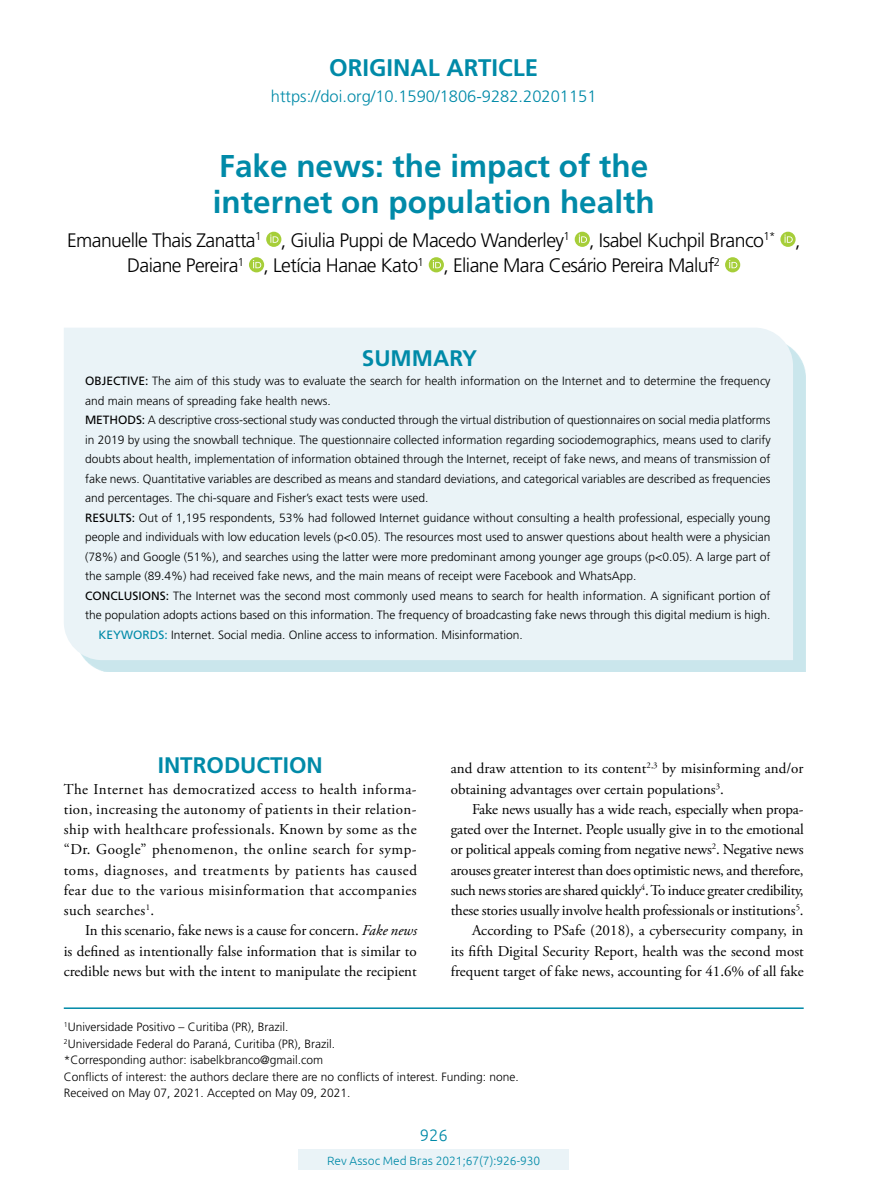
<style>
.page{position:relative;width:893px;height:1191px;background:#fff}
.page>*{position:absolute;margin:0;border:0;box-sizing:border-box;transform-origin:0 0}
.t1{font:700 31.5px/36px "Frutiger LT Std";color:#008aa8}
.t2{font:700 24px "Frutiger LT Std";color:#008aa8}
.t3{font:700 22.5px "Frutiger LT Std";color:#008aa8}
.t4{font:300 19.5px/25.5px "Frutiger LT Std";letter-spacing:-.03em;color:#000}
.t5{font:300 16.5px "Frutiger LT Std";color:#008aa8}
.t6{font:300 16.5px "Ubuntu";color:#008aa8}
.t7{font:15px/20.2px "Adobe Garamond Pro";letter-spacing:-.01em;color:#000;text-align:justify}
.t8{font:300 12px/16.5px "Frutiger LT Std";color:#000}
.t9{font:300 12px "Ubuntu";color:#008aa8}
.s1{font-weight:400}
.s2{font-weight:400;color:#008aa8}
.s3{font-style:italic}
</style>
<div class="page">
<div style="left:299px;top:1149px;width:270px;height:21px;background:#eaf3f7"></div>
<div style="left:76px;top:339px;width:729px;height:333px;background:#cae6ec"></div>
<div style="left:64px;top:328px;width:729px;height:332px;background:#eaf3f7"></div>
<div style="left:266px;top:232px;width:15px;height:15px;background:#a6ce39;border-radius:50%"></div>
<svg style="left:270px;top:234px;width:9px;height:9px"></svg>
<svg style="left:575px;top:232px;width:15px;height:15px"></svg>
<svg style="left:579px;top:234px;width:8px;height:9px"></svg>
<svg style="left:780px;top:232px;width:16px;height:15px"></svg>
<svg style="left:784px;top:234px;width:9px;height:9px"></svg>
<div style="left:249px;top:257px;width:15px;height:15px;background:#a6ce39;border-radius:50%"></div>
<svg style="left:253px;top:260px;width:8px;height:8px"></svg>
<div style="left:429px;top:257px;width:15px;height:15px;background:#a6ce39;border-radius:50%"></div>
<svg style="left:433px;top:260px;width:8px;height:8px"></svg>
<svg style="left:725px;top:257px;width:15px;height:15px"></svg>
<svg style="left:729px;top:260px;width:8px;height:8px"></svg>
<hr style="left:64px;top:1007px;width:740px;height:2px;background:#008aa8">
<h2 class="t2" style="left:329px;top:54px;width:210px">ORIGINAL ARTICLE</h2>
<h3 class="t5" style="left:271px;top:87px;width:327px">https://doi.org/10.1590/1806-9282.20201151</h3>
<h1 class="t1" style="left:213px;top:148px;width:443px">Fake news: the impact of the internet on population health</h1>
<h3 class="t4" style="left:127px;top:228px;width:675px;text-indent:-60px">Emanuelle Thais Zanatta<sup>1</sup> , Giulia Puppi de Macedo Wanderley<sup>1</sup> , Isabel Kuchpil Branco<sup>1*</sup> ,<br>Daiane Pereira<sup>1</sup> , Letícia Hanae Kato<sup>1</sup> , Eliane Mara Cesário Pereira Maluf<sup>2</sup></h3>
<h3 class="t3" style="left:362px;top:345px;width:117px">SUMMARY</h3>
<p class="t8" style="left:85px;top:373px;width:687px"><span class="s1">OBJECTIVE:</span> The aim of this study was to evaluate the search for health information on the Internet and to determine the frequency</p>
<p class="t8" style="left:85px;top:392px;width:247px">and main means of spreading fake health news.</p>
<p class="t8" style="left:85px;top:412px;width:687px"><span class="s1">METHODS:</span> A descriptive cross-sectional study was conducted through the virtual distribution of questionnaires on social media platforms</p>
<p class="t8" style="left:85px;top:431px;width:687px">in 2019 by using the snowball technique. The questionnaire collected information regarding sociodemographics, means used to clarify</p>
<p class="t8" style="left:85px;top:451px;width:687px">doubts about health, implementation of information obtained through the Internet, receipt of fake news, and means of transmission of</p>
<p class="t8" style="left:85px;top:470px;width:687px">fake news. Quantitative variables are described as means and standard deviations, and categorical variables are described as frequencies</p>
<p class="t8" style="left:85px;top:490px;width:345px">and percentages. The chi-square and Fisher’s exact tests were used.</p>
<p class="t8" style="left:85px;top:509px;width:687px"><span class="s1">RESULTS:</span> Out of 1,195 respondents, 53% had followed Internet guidance without consulting a health professional, especially young</p>
<p class="t8" style="left:85px;top:529px;width:687px">people and individuals with low education levels (p&lt;0.05). The resources most used to answer questions about health were a physician</p>
<p class="t8" style="left:85px;top:548px;width:687px">(78%) and Google (51%), and searches using the latter were more predominant among younger age groups (p&lt;0.05). A large part of</p>
<p class="t8" style="left:85px;top:568px;width:553px">the sample (89.4%) had received fake news, and the main means of receipt were Facebook and WhatsApp.</p>
<p class="t8" style="left:85px;top:587px;width:687px"><span class="s1">CONCLUSIONS:</span> The Internet was the second most commonly used means to search for health information. A significant portion of</p>
<p class="t8" style="left:85px;top:607px;width:687px">the population adopts actions based on this information. The frequency of broadcasting fake news through this digital medium is high.</p>
<p class="t8" style="left:99px;top:626px;width:426px"><span class="s2">KEYWORDS:</span> Internet. Social media. Online access to information. Misinformation.</p>
<h3 class="t3" style="left:158px;top:752px;width:167px">INTRODUCTION</h3>
<p class="t7" style="left:64px;top:779px;width:355px">The Internet has democratized access to health informa&shy;tion, increasing the autonomy of patients in their relation&shy;ship with healthcare professionals. Known by some as the “Dr. Google” phenomenon, the online search for symp&shy;toms, diagnoses, and treatments by patients has caused fear due to the various misinformation that accompanies such searches<sup>1</sup>.</p>
<p class="t7" style="left:64px;top:921px;width:355px;text-indent:21px">In this scenario, fake news is a cause for concern. <span class="s3">Fake news </span>is defined as intentionally false information that is similar to credible news but with the intent to manipulate the recipient</p>
<p class="t7" style="left:451px;top:759px;width:354px">and draw attention to its content<sup>2,3</sup> by misinforming and/or obtaining advantages over certain populations<sup>3</sup>.</p>
<p class="t7" style="left:451px;top:799px;width:355px;text-align:right">Fake news usually has a wide reach, especially when propa&shy;gated over the Internet. People usually give in to the emotional or political appeals coming from negative news<sup>2</sup>. Negative news arouses greater interest than does optimistic news, and therefore, such news stories are shared quickly<sup>4</sup>. To induce greater credibility, these stories usually involve health professionals or institutions<sup>5</sup>.<br>According to PSafe (2018), a cybersecurity company, in<br>its fifth Digital Security Report, health was the second most frequent target of fake news, accounting for 41.6% of all fake</p>
<p class="t8" style="left:64px;top:1019px;width:457px"><sup>1</sup>Universidade Positivo – Curitiba (PR), Brazil.<br><sup>2</sup>Universidade Federal do Paraná, Curitiba (PR), Brazil.<br>*Corresponding author: isabelkbranco@gmail.com<br>Conflicts of interest: the authors declare there are no conflicts of interest. Funding: none.<br>Received on May 07, 2021. Accepted on May 09, 2021.</p>
<h3 class="t6" style="left:420px;top:1125px;width:29px">926</h3>
<p class="t9" style="left:327px;top:1153px;width:215px">Rev Assoc Med Bras 2021;67(7):926-930</p>
</div>
